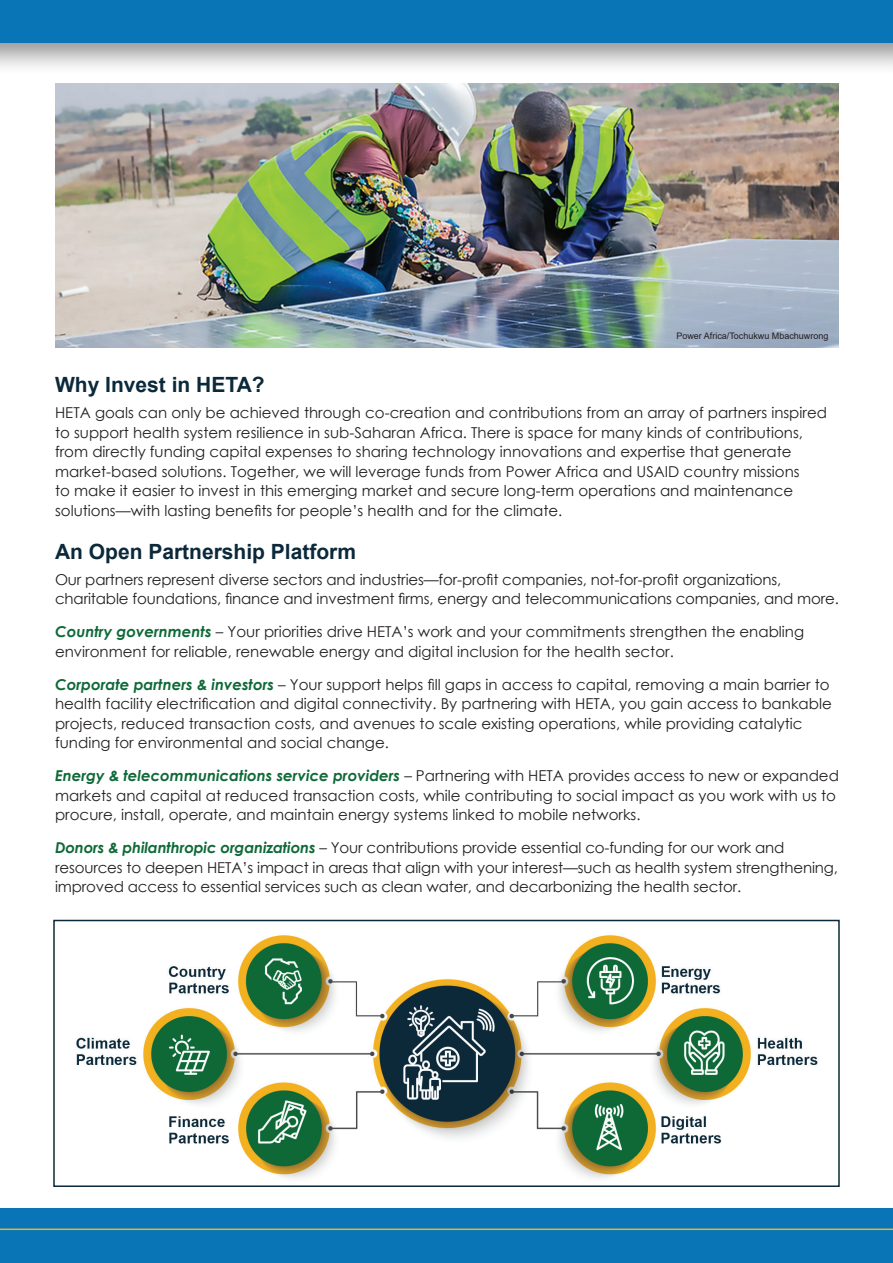
<style>
.page{position:relative;width:893px;height:1263px;background:#fff}
.page>*{position:absolute;margin:0;border:0;box-sizing:border-box;transform-origin:0 0}
.t1{font:700 21px "Arial";color:#0b293a}
.t2{font:15px/19.5px "Century Gothic";color:#231f20}
.t3{font:9px "Arial";color:#231f20}
.s1{font-weight:700;font-style:italic;color:#0e6937}
</style>
<div class="page">
<div style="left:53px;top:920px;width:787px;height:267px;border:2px solid #0b293a"></div>
<div style="left:0;top:0;width:893px;height:76px;background:#231f20;opacity:.5"></div>
<div style="left:0;top:0;width:893px;height:43px;background:#0975b6"></div>
<div style="left:0;top:1209px;width:893px;height:54px;background:#0975b6"></div>
<hr style="left:0;top:1228px;width:893px;height:2px;background:#f3b121">
<img style="left:55px;top:84px;width:784px;height:264px">
<img style="left:76px;top:935px;width:742px;height:244px">
<p class="t3" style="left:676px;top:329px;width:154px">Power Africa/Tochukwu Mbachuwrong</p>
<h2 class="t1" style="left:55px;top:370px;width:211px">Why Invest in HETA?</h2>
<p class="t2" style="left:55px;top:403px;width:773px">HETA goals can only be achieved through co-creation and contributions from an array of partners inspired to support health system resilience in sub-Saharan Africa. There is space for many kinds of contributions, from directly funding capital expenses to sharing technology innovations and expertise that generate market-based solutions. Together, we will leverage funds from Power Africa and USAID country missions<br>to make it easier to invest in this emerging market and secure long-term operations and maintenance solutions—with lasting benefits for people’s health and for the climate.</p>
<h2 class="t1" style="left:55px;top:536px;width:303px">An Open Partnership Platform</h2>
<p class="t2" style="left:55px;top:569px;width:785px">Our partners represent diverse sectors and industries—for-profit companies, not-for-profit organizations, charitable foundations, finance and investment firms, energy and telecommunications companies, and more.</p>
<p class="t2" style="left:55px;top:622px;width:751px"><span class="s1">Country governments</span> – Your priorities drive HETA’s work and your commitments strengthen the enabling environment for reliable, renewable energy and digital inclusion for the health sector.</p>
<p class="t2" style="left:55px;top:674px;width:778px"><span class="s1">Corporate partners &amp; investors</span> – Your support helps fill gaps in access to capital, removing a main barrier to health facility electrification and digital connectivity. By partnering with HETA, you gain access to bankable projects, reduced transaction costs, and avenues to scale existing operations, while providing catalytic funding for environmental and social change.</p>
<p class="t2" style="left:55px;top:766px;width:785px"><span class="s1">Energy &amp; telecommunications service providers</span> – Partnering with HETA provides access to new or expanded markets and capital at reduced transaction costs, while contributing to social impact as you work with us to procure, install, operate, and maintain energy systems linked to mobile networks.</p>
<p class="t2" style="left:55px;top:838px;width:784px"><span class="s1">Donors &amp; philanthropic organizations</span> – Your contributions provide essential co-funding for our work and resources to deepen HETA’s impact in areas that align with your interest—such as health system strengthening, improved access to essential services such as clean water, and decarbonizing the health sector.</p>
</div>
